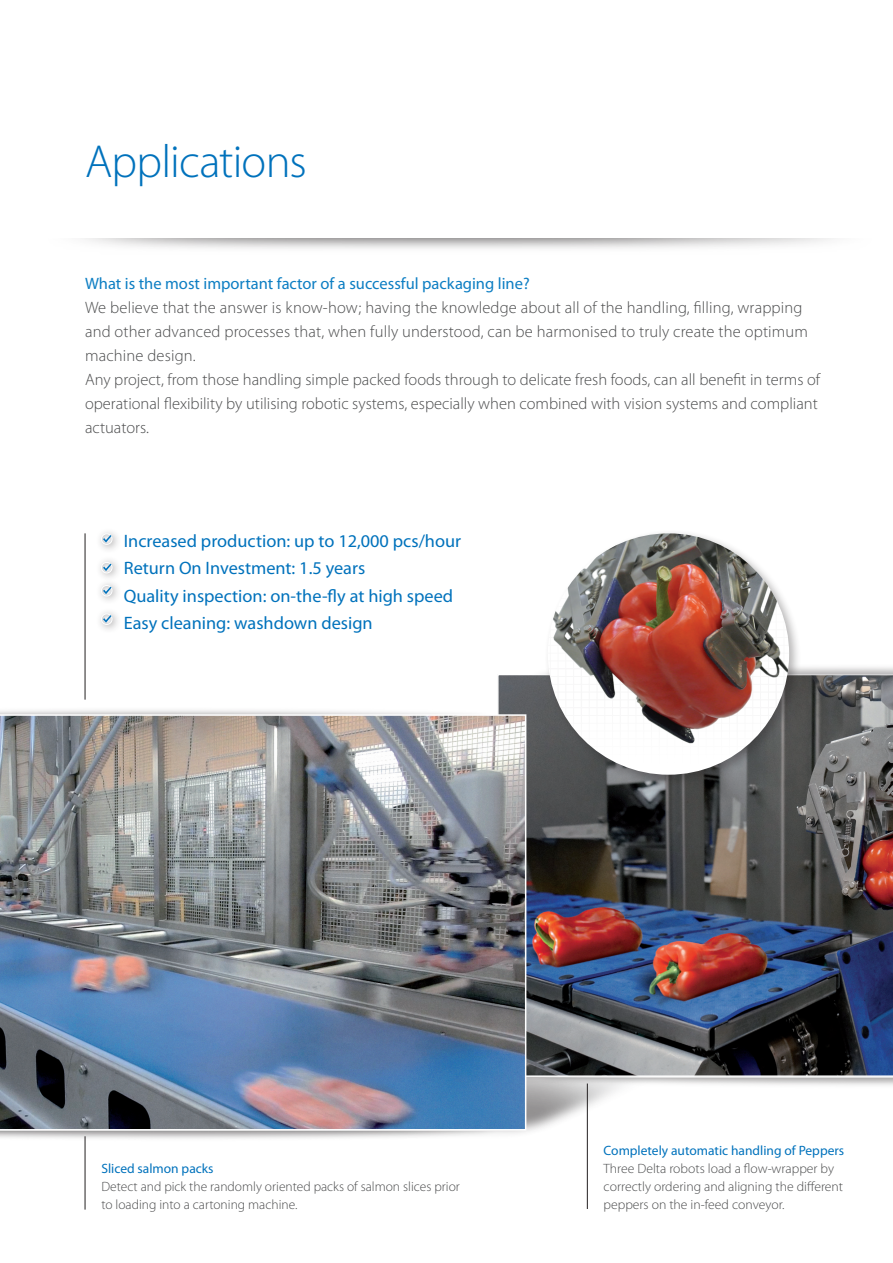
<style>
.page{position:relative;width:893px;height:1263px;background:#fff}
.page>*{position:absolute;margin:0;border:0;box-sizing:border-box;transform-origin:0 0}
.t1{font:300 46.5px "Myriad Pro";letter-spacing:-.02em;color:#0072bc}
.t2{font:18px/27.3px "Myriad Pro";color:#0072bc}
.t3{font:300 16.5px/24px "Myriad Pro";color:#4b4c4d}
.t4{font:16.5px "Myriad Pro";color:#0d7ec3}
.t5{font:300 13.5px/18px "Myriad Pro";color:#4b4c4d}
.t6{font:13.5px "Myriad Pro";color:#0072bc}
</style>
<div class="page">
<img style="left:526px;top:1097px;width:79px;height:64px">
<img style="left:526px;top:1077px;width:367px;height:20px">
<img style="left:497px;top:675px;width:396px;height:402px">
<img style="left:0;top:714px;width:526px;height:416px">
<div style="left:544px;top:529px;width:258px;height:258px;background:#231f20;opacity:.33"></div>
<div style="left:548px;top:533px;width:241px;height:242px;background:#fff;border-radius:50%"></div>
<hr style="left:548px;top:770px;width:241px;height:1px;background:#231f20">
<hr style="left:548px;top:762px;width:241px;height:1px;background:#231f20">
<hr style="left:548px;top:754px;width:241px;height:1px;background:#231f20">
<hr style="left:550px;top:533px;width:1px;height:242px;background:#231f20">
<hr style="left:558px;top:533px;width:1px;height:242px;background:#231f20">
<hr style="left:565px;top:533px;width:1px;height:242px;background:#231f20">
<hr style="left:573px;top:533px;width:1px;height:242px;background:#231f20">
<hr style="left:589px;top:533px;width:1px;height:242px;background:#231f20">
<hr style="left:597px;top:533px;width:1px;height:242px;background:#231f20">
<hr style="left:604px;top:533px;width:1px;height:242px;background:#231f20">
<hr style="left:612px;top:533px;width:1px;height:242px;background:#231f20">
<hr style="left:628px;top:533px;width:1px;height:242px;background:#231f20">
<hr style="left:636px;top:533px;width:1px;height:242px;background:#231f20">
<hr style="left:643px;top:533px;width:1px;height:242px;background:#231f20">
<hr style="left:651px;top:533px;width:1px;height:242px;background:#231f20">
<hr style="left:667px;top:533px;width:1px;height:242px;background:#231f20">
<hr style="left:675px;top:533px;width:1px;height:242px;background:#231f20">
<hr style="left:682px;top:533px;width:1px;height:242px;background:#231f20">
<hr style="left:690px;top:533px;width:1px;height:242px;background:#231f20">
<hr style="left:706px;top:533px;width:1px;height:242px;background:#231f20">
<hr style="left:713px;top:533px;width:1px;height:242px;background:#231f20">
<hr style="left:721px;top:533px;width:1px;height:242px;background:#231f20">
<hr style="left:729px;top:533px;width:1px;height:242px;background:#231f20">
<hr style="left:745px;top:533px;width:1px;height:242px;background:#231f20">
<hr style="left:752px;top:533px;width:1px;height:242px;background:#231f20">
<hr style="left:760px;top:533px;width:1px;height:242px;background:#231f20">
<hr style="left:768px;top:533px;width:1px;height:242px;background:#231f20">
<hr style="left:784px;top:533px;width:1px;height:242px;background:#231f20">
<hr style="left:581px;top:533px;width:1px;height:242px;background:#231f20">
<hr style="left:620px;top:533px;width:1px;height:242px;background:#231f20">
<hr style="left:659px;top:533px;width:1px;height:242px;background:#231f20">
<hr style="left:698px;top:533px;width:1px;height:242px;background:#231f20">
<hr style="left:736px;top:533px;width:2px;height:242px;background:#231f20">
<hr style="left:775px;top:533px;width:2px;height:242px;background:#231f20">
<img style="left:548px;top:533px;width:241px;height:215px">
<div style="left:95px;top:527px;width:27px;height:27px;background:#231f20;opacity:.39"></div>
<svg style="left:101px;top:534px;width:11px;height:10px"></svg>
<div style="left:95px;top:607px;width:27px;height:27px;background:#231f20;opacity:.39"></div>
<div style="left:101px;top:614px;width:11px;height:11px;border:1px solid #fff;border-radius:50%"></div>
<svg style="left:101px;top:614px;width:11px;height:10px"></svg>
<div style="left:95px;top:578px;width:27px;height:27px;background:#231f20;opacity:.39"></div>
<svg style="left:101px;top:585px;width:11px;height:11px"></svg>
<div style="left:95px;top:555px;width:27px;height:27px;background:#231f20;opacity:.39"></div>
<svg style="left:101px;top:562px;width:11px;height:11px"></svg>
<hr style="left:85px;top:533px;width:1px;height:167px;background:#231f20">
<hr style="left:85px;top:1136px;width:1px;height:73px;background:#231f20">
<hr style="left:587px;top:1083px;width:1px;height:126px;background:#231f20">
<h1 class="t1" style="left:85px;top:136px;width:223px">Applications</h1>
<p class="t4" style="left:85px;top:273px;width:446px">What is the most important factor of a successful packaging line?</p>
<p class="t3" style="left:85px;top:296px;width:737px">We believe that the answer is know-how; having the knowledge about all of the handling, filling, wrapping and other advanced processes that, when fully understood, can be harmonised to truly create the optimum machine design.<br>Any project, from those handling simple packed foods through to delicate fresh foods, can all benefit in terms of operational flexibility by utilising robotic systems, especially when combined with vision systems and compliant actuators.</p>
<p class="t2" style="left:124px;top:527px;width:339px">Increased production: up to 12,000 pcs/hour Return On Investment: 1.5 years<br>Quality inspection: on-the-fly at high speed Easy cleaning: washdown design</p>
<p class="t6" style="left:101px;top:1160px;width:114px">Sliced salmon packs</p>
<p class="t5" style="left:101px;top:1178px;width:360px">Detect and pick the randomly oriented packs of salmon slices prior to loading into a cartoning machine.</p>
<p class="t6" style="left:604px;top:1142px;width:242px">Completely automatic handling of Peppers</p>
<p class="t5" style="left:604px;top:1160px;width:241px">Three Delta robots load a flow-wrapper by correctly ordering and aligning the different peppers on the in-feed conveyor.</p>
</div>
